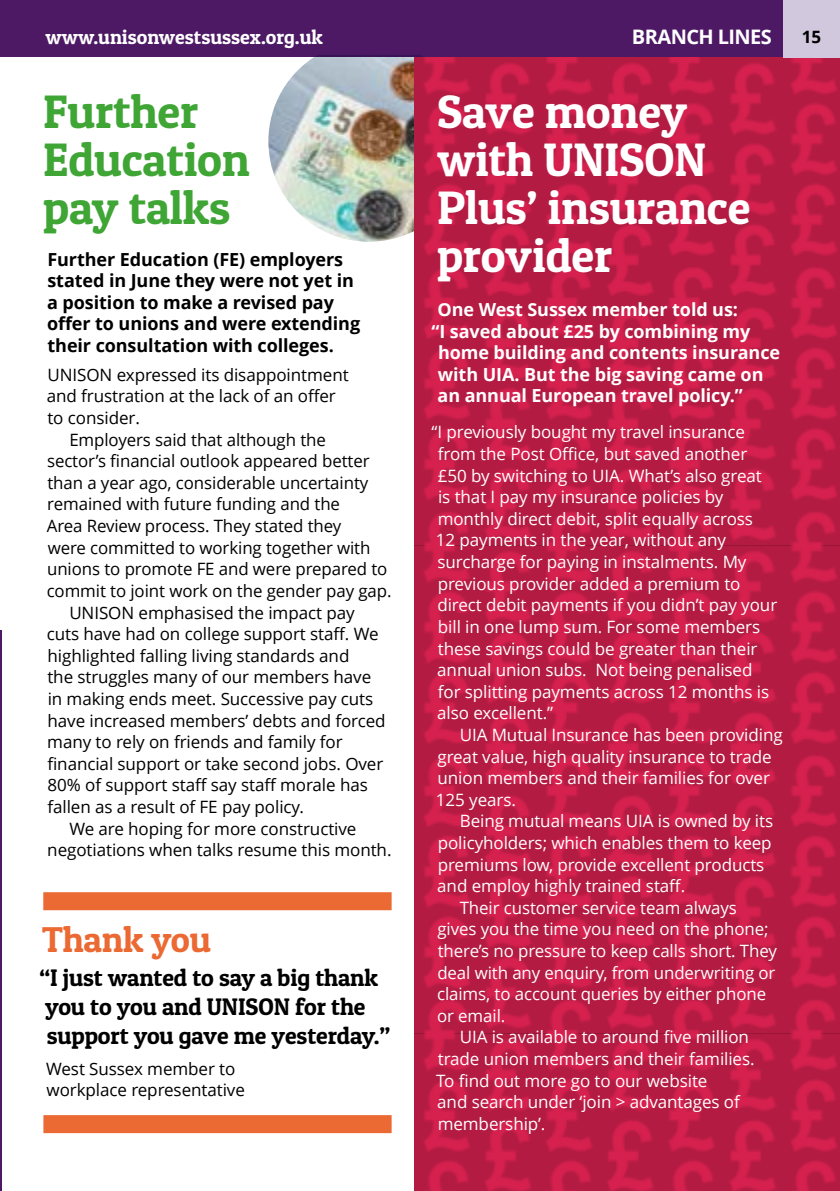
<style>
.page{position:relative;width:840px;height:1191px;background:#fff}
.page>*{position:absolute;margin:0;border:0;box-sizing:border-box;transform-origin:0 0}
.Heading{font:47px/48px "Patua One";letter-spacing:-.005em;color:#fff}
.Heading-2{font:47px/48px "Patua One";letter-spacing:-.005em;color:#3fa535}
.Main_body_text{font:36px "Patua One";letter-spacing:-.005em;color:#eb6932}
.Main_body_text-2{font:24px/28.8px "Patua One";letter-spacing:-.005em;color:#000}
.t1{font:20px "Patua One";color:#fff}
.t2{font:700 20px "Open Sans";letter-spacing:-.03em;color:#fff}
.Introduction_paragra{font:700 18px "Open Sans";letter-spacing:-.005em;color:#fff}
.Introduction_paragra-2{font:700 18px/21.6px "Open Sans";letter-spacing:-.005em;color:#000}
.Main_body_text-3{font:17px/21.6px "Open Sans";letter-spacing:-.005em;color:#fff}
.Main_body_text-4{font:17px/21.6px "Open Sans";letter-spacing:-.005em;color:#000}
.t3{font:700 17px "Open Sans";color:#000}
</style>
<div class="page">
<img style="left:268px;top:57px;width:146px;height:185px">
<img style="left:414px;top:58px;width:425px;height:1133px">
<hr style="left:0;top:631px;width:1px;height:560px;background:#4d1965">
<div style="left:0;top:0;width:782px;height:57px;background:#4d1965"></div>
<div style="left:782px;top:0;width:57px;height:57px;background:#d2c8de"></div>
<hr style="left:0;top:0;width:1px;height:57px;background:#3fa535">
<div style="left:43px;top:1115px;width:348px;height:18px;background:#eb6932"></div>
<div style="left:43px;top:892px;width:348px;height:18px;background:#eb6932"></div>
<p class="t1" style="left:45px;top:25px;width:279px">www.unisonwestsussex.org.uk</p>
<p class="t2" style="left:631px;top:26px;width:141px">BRANCH LINES</p>
<p class="t3" style="left:801px;top:27px;width:21px">15</p>
<p class="Heading-2" style="left:43px;top:86px;width:208px">Further<br>Education pay talks</p>
<p class="Heading" style="left:437px;top:86px;width:315px">Save money with UNISON<br>Plus’ insurance provider</p>
<p class="Introduction_paragra-2" style="left:47px;top:248px;width:314px">Further Education (FE) employers stated in June they were not yet in a position to make a revised pay offer to unions and were extending their consultation with colleges.</p>
<p class="Main_body_text-4" style="left:47px;top:364px;width:303px">UNISON expressed its disappointment and frustration at the lack of an offer to consider.</p>
<p class="Main_body_text-4" style="left:47px;top:429px;width:346px;text-indent:23px">Employers said that although the<br>sector’s financial outlook appeared better than a year ago, considerable uncertainty remained with future funding and the<br>Area Review process. They stated they<br>were committed to working together with unions to promote FE and were prepared to commit to joint work on the gender pay gap.</p>
<p class="Main_body_text-4" style="left:47px;top:602px;width:340px;text-indent:23px">UNISON emphasised the impact pay cuts have had on college support staff. We highlighted falling living standards and<br>the struggles many of our members have in making ends meet. Successive pay cuts have increased members’ debts and forced many to rely on friends and family for financial support or take second jobs. Over 80% of support staff say staff morale has fallen as a result of FE pay policy.</p>
<p class="Main_body_text-4" style="left:47px;top:818px;width:345px;text-indent:22px">We are hoping for more constructive negotiations when talks resume this month.</p>
<p class="Introduction_paragra" style="left:437px;top:299px;width:302px">One West Sussex member told us:</p>
<p class="Introduction_paragra" style="left:431px;top:321px;width:320px">“I saved about £25 by combining my</p>
<p class="Introduction_paragra" style="left:438px;top:342px;width:343px">home building and contents insurance</p>
<p class="Introduction_paragra" style="left:437px;top:364px;width:327px">with UIA. But the big saving came on</p>
<p class="Introduction_paragra" style="left:437px;top:386px;width:307px">an annual European travel policy.”</p>
<p class="Main_body_text-3" style="left:431px;top:422px;width:347px">“I previously bought my travel insurance from the Post Office, but saved another<br>£50 by switching to UIA. What’s also great<br>is that I pay my insurance policies by monthly direct debit, split equally across<br>12 payments in the year, without any surcharge for paying in instalments. My previous provider added a premium to direct debit payments if you didn’t pay your bill in one lump sum. For some members these savings could be greater than their annual union subs. Not being penalised<br>for splitting payments across 12 months is also excellent.”</p>
<p class="Main_body_text-3" style="left:435px;top:724px;width:348px;text-indent:24px">UIA Mutual Insurance has been providing great value, high quality insurance to trade union members and their families for over 125 years.</p>
<p class="Main_body_text-3" style="left:437px;top:810px;width:337px;text-indent:22px">Being mutual means UIA is owned by its policyholders; which enables them to keep premiums low, provide excellent products and employ highly trained staff.</p>
<p class="Main_body_text-3" style="left:437px;top:897px;width:341px;text-indent:23px">Their customer service team always gives you the time you need on the phone; there’s no pressure to keep calls short. They deal with any enquiry, from underwriting or claims, to account queries by either phone or email.</p>
<p class="Main_body_text-3" style="left:437px;top:1026px;width:318px;text-indent:22px">UIA is available to around five million trade union members and their families.</p>
<p class="Main_body_text-3" style="left:436px;top:1070px;width:305px">To find out more go to our website and search under ‘join &gt; advantages of membership’.</p>
<p class="Main_body_text" style="left:42px;top:916px;width:170px">Thank you</p>
<p class="Main_body_text-2" style="left:39px;top:962px;width:352px">“I just wanted to say a big thank you to you and UNISON for the support you gave me yesterday.”</p>
<p class="Main_body_text-4" style="left:46px;top:1059px;width:200px;line-height:20.4px">West Sussex member to workplace representative</p>
</div>
